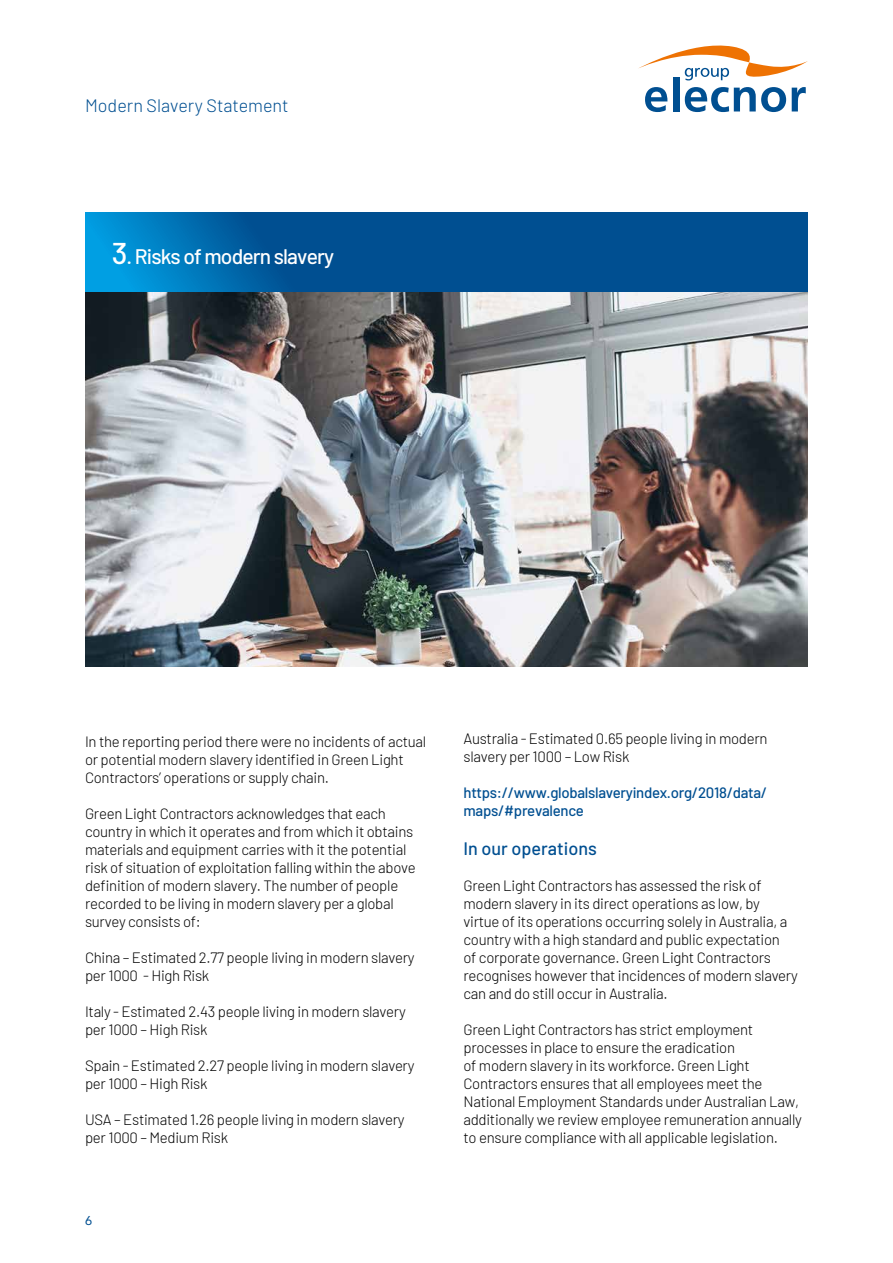
<style>
.page{position:relative;width:893px;height:1263px;background:#fff}
.page>*{position:absolute;margin:0;border:0;box-sizing:border-box;transform-origin:0 0}
.t1{font:500 21px "Barlow";letter-spacing:-.04em;color:#fff}
.t2{font:300 18px "Barlow";color:#004f91}
.t3{font:500 18px "Barlow";color:#004f91}
.t4{font:300 15px/18px "Barlow";letter-spacing:-.02em;color:#000}
.t5{font:500 15px/18px "Barlow";letter-spacing:-.02em;color:#004f91}
.t6{font:12.75px "Avenir LT Std";color:#004f91}
.s1{font-size:30px}
</style>
<div class="page">
<svg style="left:645px;top:87px;width:22px;height:25px"></svg>
<div style="left:673px;top:77px;width:6px;height:34px;background:#004f91"></div>
<svg style="left:685px;top:87px;width:101px;height:25px"></svg>
<svg style="left:792px;top:87px;width:14px;height:24px"></svg>
<svg style="left:638px;top:45px;width:170px;height:36px"></svg>
<svg style="left:85px;top:213px;width:723px;height:79px;background:#005a9c"></svg>
<img style="left:85px;top:292px;width:723px;height:374px">
<p class="t2" style="left:85px;top:92px;width:205px">Modern Slavery Statement</p>
<h1 class="t1" style="left:112px;top:241px;width:224px"><span class="s1">3</span>. Risks of modern slavery</h1>
<p class="t4" style="left:85px;top:731px;width:343px">In the reporting period there were no incidents of actual or potential modern slavery identified in Green Light<br>Contractors’ operations or supply chain.</p>
<p class="t4" style="left:85px;top:803px;width:332px">Green Light Contractors acknowledges that each country in which it operates and from which it obtains materials and equipment carries with it the potential risk of situation of exploitation falling within the above definition of modern slavery. The number of people recorded to be living in modern slavery per a global survey consists of:</p>
<p class="t4" style="left:85px;top:947px;width:331px">China – Estimated 2.77 people living in modern slavery per 1000 - High Risk</p>
<p class="t4" style="left:85px;top:1001px;width:322px">Italy - Estimated 2.43 people living in modern slavery per 1000 – High Risk</p>
<p class="t4" style="left:85px;top:1055px;width:331px">Spain - Estimated 2.27 people living in modern slavery per 1000 – High Risk</p>
<p class="t4" style="left:85px;top:1109px;width:321px">USA – Estimated 1.26 people living in modern slavery per 1000 – Medium Risk</p>
<p class="t6" style="left:85px;top:1213px;width:9px">6</p>
<p class="t4" style="left:463px;top:728px;width:306px">Australia - Estimated 0.65 people living in modern slavery per 1000 – Low Risk</p>
<p class="t5" style="left:463px;top:782px;width:305px">https://www.globalslaveryindex.org/2018/data/ maps/#prevalence</p>
<p class="t3" style="left:463px;top:836px;width:135px">In our operations</p>
<p class="t4" style="left:463px;top:876px;width:336px">Green Light Contractors has assessed the risk of modern slavery in its direct operations as low, by virtue of its operations occurring solely in Australia, a country with a high standard and public expectation<br>of corporate governance. Green Light Contractors recognises however that incidences of modern slavery can and do still occur in Australia.</p>
<p class="t4" style="left:463px;top:1020px;width:340px">Green Light Contractors has strict employment processes in place to ensure the eradication<br>of modern slavery in its workforce. Green Light Contractors ensures that all employees meet the National Employment Standards under Australian Law, additionally we review employee remuneration annually to ensure compliance with all applicable legislation.</p>
</div>
